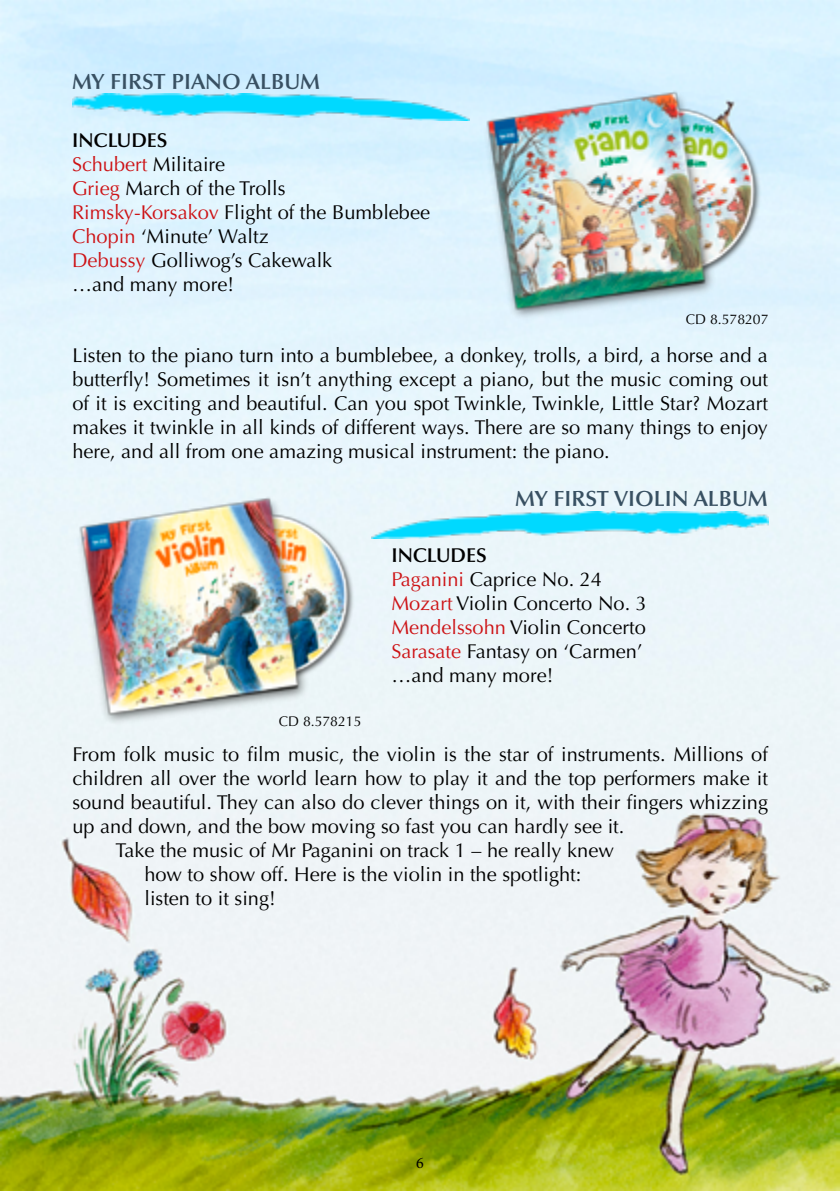
<style>
.page{position:relative;width:840px;height:1191px;background:#fff}
.page>*{position:absolute;margin:0;border:0;box-sizing:border-box;transform-origin:0 0}
.t1{font:600 22px "Optima";color:#385062}
.t2{font:20px/24px "Optima";color:#000}
.t3{font:600 20px "Optima";color:#000}
.t4{font:16px "Minion Pro";color:#000}
.t5{font:14px "Optima";color:#000}
.s1{font-weight:600}
.s2{color:#cd1316}
</style>
<div class="page">
<img style="left:0;top:0;width:839px;height:1191px">
<img style="left:72px;top:94px;width:397px;height:27px">
<img style="left:479px;top:86px;width:289px;height:237px">
<img style="left:371px;top:511px;width:397px;height:27px">
<img style="left:72px;top:491px;width:289px;height:238px">
<p class="t1" style="left:72px;top:68px;width:248px">MY FIRST PIANO ALBUM</p>
<p class="t2" style="left:72px;top:128px;width:359px;text-indent:59px"><span class="s1">DES<br></span><span class="s2">Schubert</span> Militaire<br><span class="s2">Grieg</span> March of the Trolls<br><span class="s2">Rimsky-Korsakov</span> Flight of the Bumblebee<br><span class="s2">Chopin</span> ‘Minute’ Waltz<br><span class="s2">Debussy</span> Golliwog’s Cakewalk<br>…and many more!</p>
<p class="t3" style="left:72px;top:129px;width:35px">INCLU</p>
<p class="t5" style="left:685px;top:311px;width:84px">CD 8.578207</p>
<p class="t2" style="left:72px;top:344px;width:696px;text-align:justify">Listen to the piano turn into a bumblebee, a donkey, trolls, a bird, a horse and a butterfly! Sometimes it isn’t anything except a piano, but the music coming out of it is exciting and beautiful. Can you spot Twinkle, Twinkle, Little Star? Mozart makes it twinkle in all kinds of different ways. There are so many things to enjoy here, and all from one amazing musical instrument: the piano.</p>
<p class="t1" style="left:515px;top:486px;width:252px">MY FIRST VIOLIN ALBUM</p>
<p class="t5" style="left:279px;top:713px;width:84px">CD 8.578215</p>
<p class="t2" style="left:391px;top:543px;width:257px;text-indent:59px"><span class="s1">DES<br></span><span class="s2">Paganini</span> Caprice No. 24<br><span class="s2">Mozart</span> Violin Concerto No. 3<br><span class="s2">Mendelssohn</span> Violin Concerto<br><span class="s2">Sarasate</span> Fantasy on ‘Carmen’ …and many more!</p>
<p class="t3" style="left:391px;top:543px;width:35px">INCLU</p>
<p class="t2" style="left:72px;top:742px;width:696px">From folk music to film music, the violin is the star of instruments. Millions of</p>
<p class="t2" style="left:72px;top:766px;width:696px">children all over the world learn how to play it and the top performers make it</p>
<p class="t2" style="left:72px;top:790px;width:696px">sound beautiful. They can also do clever things on it, with their fingers whizzing</p>
<p class="t2" style="left:72px;top:814px;width:553px">up and down, and the bow moving so fast you can hardly see it.</p>
<p class="t2" style="left:115px;top:838px;width:499px">Take the music of Mr Paganini on track 1 – he really knew</p>
<p class="t2" style="left:144px;top:862px;width:438px">how to show off. Here is the violin in the spotlight:</p>
<p class="t2" style="left:144px;top:886px;width:133px">listen to it sing!</p>
<p class="t4" style="left:416px;top:1151px;width:9px">6</p>
</div>
